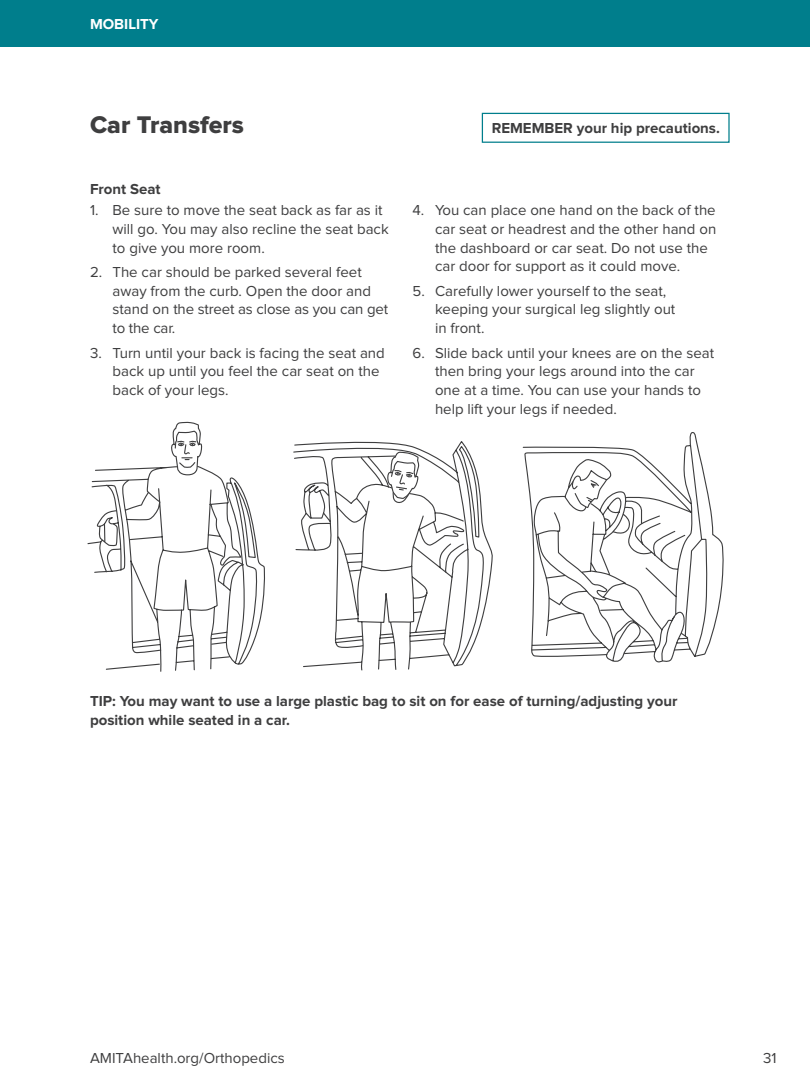
<style>
.page{position:relative;width:810px;height:1080px;background:#fff}
.page>*{position:absolute;margin:0;border:0;box-sizing:border-box;transform-origin:0 0}
.Section_Head{font:25px "Proxima Nova Extrabld";color:#3e3e3f}
.Text{font:15px/18.8px "Proxima Nova";color:#3e3e3f}
.Text-2{font:700 15px/18.8px "Proxima Nova";color:#3e3e3f}
.Section_Head-2{font:700 15px "Proxima Nova";color:#3e3e3f}
.Sub_Subhead{font:700 15px "Proxima Nova";color:#3e3e3f}
.Text-3{font:700 15px "Proxima Nova";color:#fff}
</style>
<div class="page">
<div style="left:0;top:0;width:810px;height:46px;background:#007e8c"></div>
<svg style="left:87px;top:431px;width:637px;height:241px"></svg>
<div style="left:482px;top:113px;width:248px;height:30px;border:1px solid #007e8c"></div>
<p class="Text-3" style="left:90px;top:17px;width:70px">MOBILITY</p>
<p class="Section_Head" style="left:90px;top:113px;width:156px">Car Transfers</p>
<p class="Section_Head-2" style="left:492px;top:121px;width:230px">REMEMBER your hip precautions.</p>
<p class="Sub_Subhead" style="left:90px;top:182px;width:72px">Front Seat</p>
<p class="Text" style="left:112px;top:201px;width:278px;text-indent:-22px">1. Be sure to move the seat back as far as it will go. You may also recline the seat back to give you more room.</p>
<p class="Text" style="left:112px;top:263px;width:277px;text-indent:-22px">2. The car should be parked several feet away from the curb. Open the door and stand on the street as close as you can get to the car.</p>
<p class="Text" style="left:112px;top:344px;width:274px;text-indent:-22px">3. Turn until your back is facing the seat and back up until you feel the car seat on the back of your legs.</p>
<p class="Text" style="left:435px;top:201px;width:283px;text-indent:-22px">4. You can place one hand on the back of the car seat or headrest and the other hand on the dashboard or car seat. Do not use the car door for support as it could move.</p>
<p class="Text" style="left:435px;top:282px;width:242px;text-indent:-22px">5. Carefully lower yourself to the seat, keeping your surgical leg slightly out in front.</p>
<p class="Text" style="left:435px;top:344px;width:281px;text-indent:-22px">6. Slide back until your knees are on the seat then bring your legs around into the car one at a time. You can use your hands to help lift your legs if needed.</p>
<p class="Text-2" style="left:90px;top:692px;width:589px">TIP: You may want to use a large plastic bag to sit on for ease of turning/adjusting your position while seated in a car.</p>
<p class="Text" style="left:90px;top:1050px;width:196px">AMITAhealth.org/Orthopedics</p>
<p class="Text" style="left:763px;top:1050px;width:15px">31</p>
</div>
